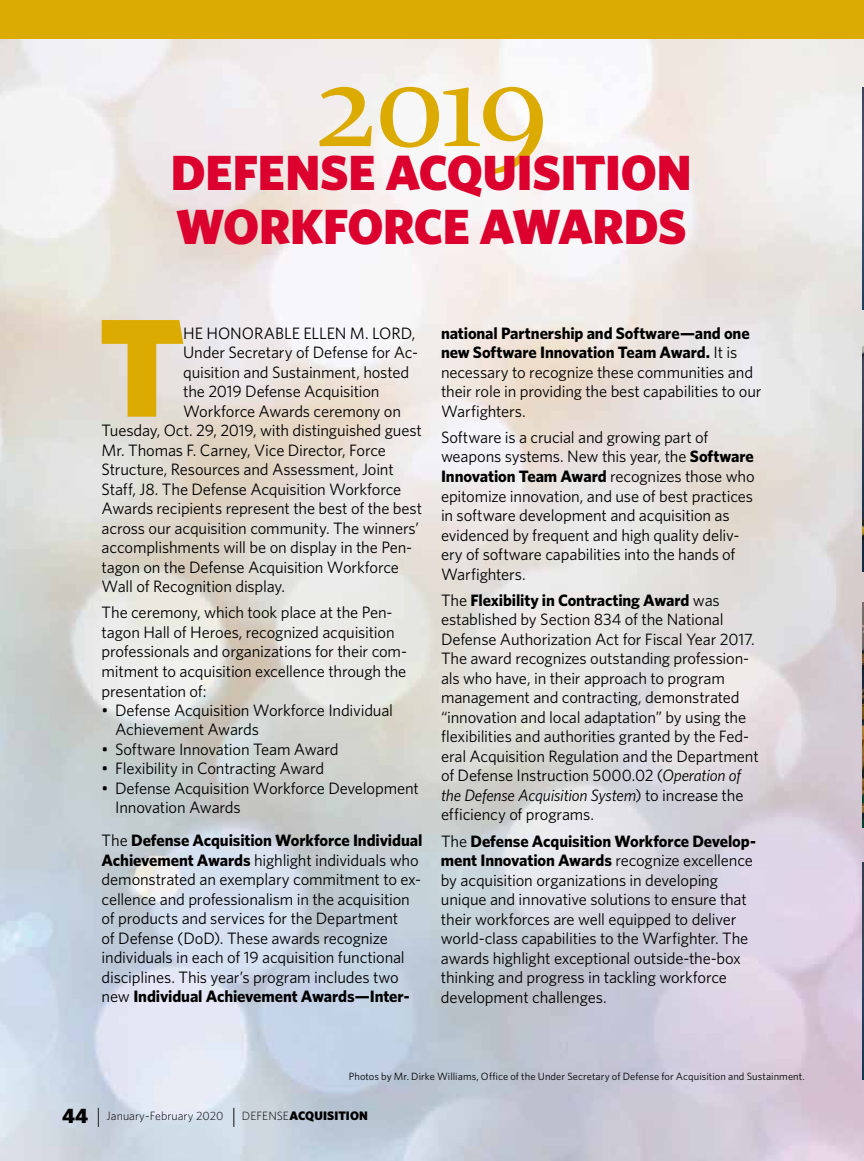
<style>
.page{position:relative;width:864px;height:1161px;background:#fff}
.page>*{position:absolute;margin:0;border:0;box-sizing:border-box;transform-origin:0 0}
.P{font:900 140.1px "Whitney";color:#dcab01}
.headline{font:127.5px "Constantia";color:#dcab01}
.P-2{font:900 49.5px/54px "Whitney";letter-spacing:-.005em;color:#dc002e}
.P-3{font:16.5px/19.5px "Whitney";letter-spacing:-.01em;color:#000}
.t1{font:300 12px "Whitney";color:#000}
.t2{font:10.5px "Whitney";letter-spacing:.01em;color:#000}
.s1{font-weight:700}
.s2{font-style:italic}
.s3{font-weight:900;font-size:21px}
.s4{font-size:21px}
.s5{font-weight:900;font-size:12.3px}
</style>
<div class="page">
<img style="left:0;top:38px;width:864px;height:1123px">
<img style="left:862px;top:88px;width:2px;height:222px">
<img style="left:862px;top:346px;width:2px;height:226px">
<img style="left:862px;top:602px;width:2px;height:226px">
<img style="left:862px;top:862px;width:2px;height:218px">
<div style="left:0;top:0;width:864px;height:38px;background:#dcab01"></div>
<h1 class="headline" style="left:315px;top:16px;width:234px">2019</h1>
<p class="P-2" style="left:171px;top:145px;width:522px">DEFENSE ACQUISITION<br>WORKFORCE AWARDS</p>
<p class="P" style="left:99px;top:282px;width:87px">T</p>
<p class="P-3" style="left:183px;top:323px;width:234px">HE HONORABLE ELLEN M. LORD,</p>
<p class="P-3" style="left:183px;top:343px;width:236px">Under Secretary of Defense for Ac-</p>
<p class="P-3" style="left:183px;top:362px;width:227px">quisition and Sustainment, hosted</p>
<p class="P-3" style="left:183px;top:382px;width:198px">the 2019 Defense Acquisition</p>
<p class="P-3" style="left:183px;top:401px;width:219px">Workforce Awards ceremony on</p>
<p class="P-3" style="left:102px;top:421px;width:322px">Tuesday, Oct. 29, 2019, with distinguished guest</p>
<p class="P-3" style="left:102px;top:440px;width:286px">Mr. Thomas F. Carney, Vice Director, Force</p>
<p class="P-3" style="left:102px;top:460px;width:294px">Structure, Resources and Assessment, Joint</p>
<p class="P-3" style="left:102px;top:479px;width:301px">Staff, J8. The Defense Acquisition Workforce</p>
<p class="P-3" style="left:102px;top:499px;width:322px">Awards recipients represent the best of the best</p>
<p class="P-3" style="left:102px;top:518px;width:319px">across our acquisition community. The winners’</p>
<p class="P-3" style="left:102px;top:538px;width:312px">accomplishments will be on display in the Pen-</p>
<p class="P-3" style="left:102px;top:557px;width:299px">tagon on the Defense Acquisition Workforce</p>
<p class="P-3" style="left:102px;top:577px;width:185px">Wall of Recognition display.</p>
<p class="P-3" style="left:102px;top:603px;width:307px">The ceremony, which took place at the Pen&shy;tagon Hall of Heroes, recognized acquisition professionals and organizations for their com&shy;mitment to acquisition excellence through the presentation of:</p>
<p class="P-3" style="left:115px;top:700px;width:279px;text-indent:-14px">• Defense Acquisition Workforce Individual<br>Achievement Awards</p>
<p class="P-3" style="left:102px;top:739px;width:238px">• Software Innovation Team Award</p>
<p class="P-3" style="left:102px;top:759px;width:224px">• Flexibility in Contracting Award</p>
<p class="P-3" style="left:115px;top:778px;width:305px;text-indent:-14px">• Defense Acquisition Workforce Development<br>Innovation Awards</p>
<p class="P-3" style="left:102px;top:831px;width:322px">The <span class="s1">Defense Acquisition Workforce Individual Achievement Awards</span> highlight individuals who demonstrated an exemplary commitment to ex&shy;cellence and professionalism in the acquisition of products and services for the Department<br>of Defense (DoD). These awards recognize individuals in each of 19 acquisition functional disciplines. This year’s program includes two new <span class="s1">Individual Achievement Awards—Inter-</span></p>
<p class="P-3" style="left:441px;top:323px;width:322px"><span class="s1">national Partnership and Software—and one new Software Innovation Team Award.</span> It is necessary to recognize these communities and their role in providing the best capabilities to our Warfighters.</p>
<p class="P-3" style="left:441px;top:427px;width:315px">Software is a crucial and growing part of weapons systems. New this year, the <span class="s1">Software Innovation Team Award</span> recognizes those who epitomize innovation, and use of best practices in software development and acquisition as evidenced by frequent and high quality deliv&shy;ery of software capabilities into the hands of Warfighters.</p>
<p class="P-3" style="left:441px;top:590px;width:319px">The <span class="s1">Flexibility in Contracting Award</span> was established by Section 834 of the National Defense Authorization Act for Fiscal Year 2017.<br>The award recognizes outstanding profession&shy;als who have, in their approach to program management and contracting, demonstrated “innovation and local adaptation” by using the flexibilities and authorities granted by the Fed&shy;eral Acquisition Regulation and the Department of Defense Instruction 5000.02 (<span class="s2">Operation of the Defense Acquisition System</span>) to increase the efficiency of programs.</p>
<p class="P-3" style="left:441px;top:831px;width:316px">The <span class="s1">Defense Acquisition Workforce Develop&shy;ment Innovation Awards</span> recognize excellence by acquisition organizations in developing unique and innovative solutions to ensure that their workforces are well equipped to deliver world-class capabilities to the Warfighter. The awards highlight exceptional outside-the-box thinking and progress in tackling workforce development challenges.</p>
<p class="t2" style="left:349px;top:1070px;width:458px">Photos by Mr. Dirke Williams, Office of the Under Secretary of Defense for Acquisition and Sustainment.</p>
<p class="t1" style="left:62px;top:1108px;width:307px"><span class="s3">44</span> <span class="s4">|</span> January-February 2020 <span class="s4">|</span> DEFENSE<span class="s5">ACQUISITION</span></p>
</div>
